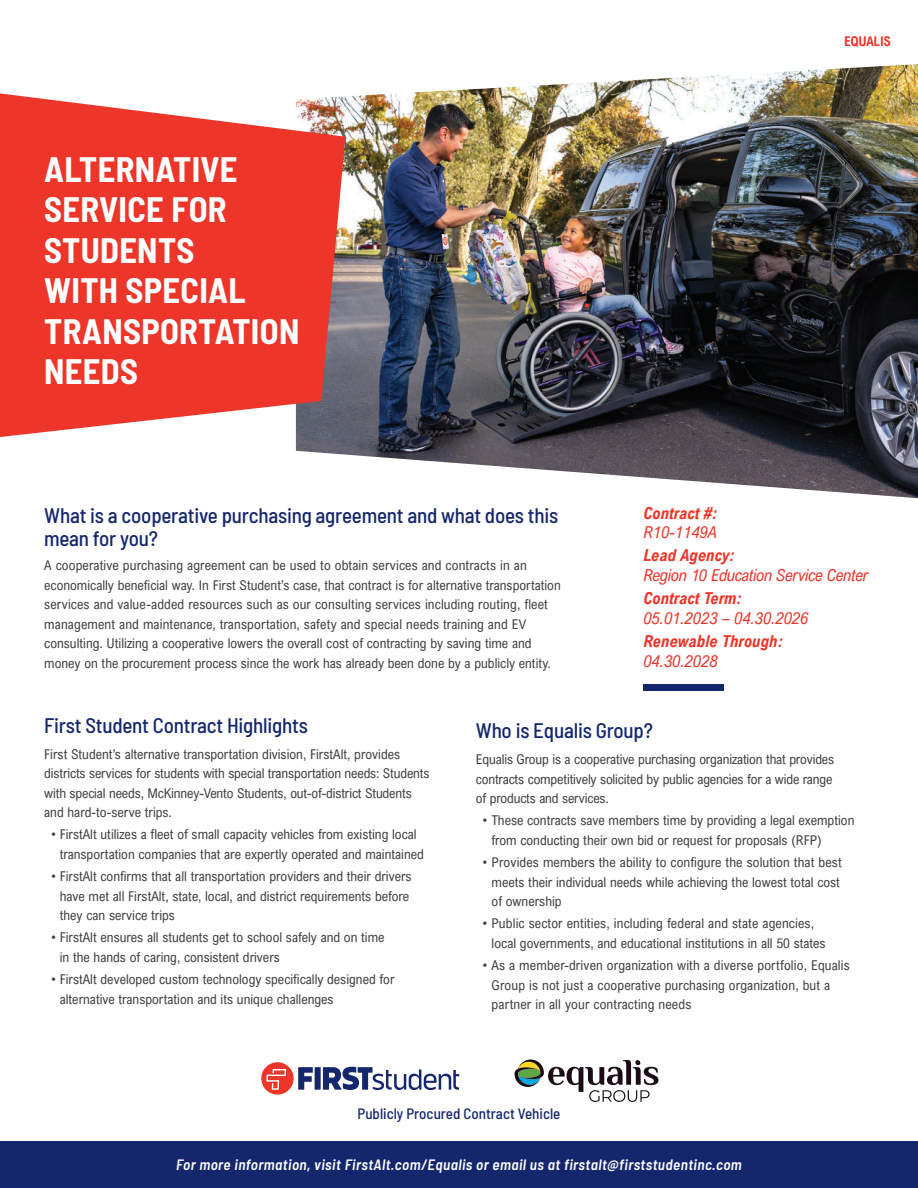
<style>
.page{position:relative;width:918px;height:1188px;background:#fff}
.page>*{position:absolute;margin:0;border:0;box-sizing:border-box;transform-origin:0 0}
.t1{font:700 semi-condensed 34.5px/40.5px "Barlow";letter-spacing:.01em;color:#fff}
.t2{font:500 semi-condensed 21px/22.5px "Barlow";letter-spacing:-.01em;color:#15276c}
.t3{font:italic 16.5px "Arial Nova Cond";letter-spacing:-.015em;color:#ee3529}
.t4{font:italic 700 16.5px "Arial Nova Cond";color:#ee3529}
.t5{font:italic 600 semi-condensed 15px "Barlow";letter-spacing:.03em;color:#fff}
.t6{font:500 semi-condensed 15px "Barlow";color:#15276c}
.t7{font:13.5px/19.5px "Arial Nova Cond";color:#3f3f3f}
.t8{font:700 13.5px "Arial Nova Cond";letter-spacing:-.02em;color:#ee3529}
</style>
<div class="page">
<div style="left:0;top:1142px;width:918px;height:46px;background:#15276c"></div>
<img style="left:296px;top:64px;width:622px;height:434px">
<svg style="left:0;top:93px;width:345px;height:344px;background:#ea4b41"></svg>
<div style="left:261px;top:1062px;width:33px;height:33px;background:#ee3529;border-radius:50%"></div>
<svg style="left:266px;top:1069px;width:20px;height:21px"></svg>
<div style="left:315px;top:1067px;width:6px;height:23px;background:#15276c"></div>
<svg style="left:323px;top:1067px;width:136px;height:23px"></svg>
<svg style="left:298px;top:1067px;width:15px;height:23px"></svg>
<svg style="left:515px;top:1059px;width:144px;height:43px"></svg>
<div style="left:643px;top:684px;width:81px;height:7px;background:#15276c"></div>
<h1 class="t1" style="left:44px;top:150px;width:257px">ALTERNATIVE<br>SERVICE FOR<br>STUDENTS<br>WITH SPECIAL<br>TRANSPORTATION<br>NEEDS</h1>
<h2 class="t2" style="left:44px;top:507px;width:515px">What is a cooperative purchasing agreement and what does this mean for you?</h2>
<p class="t7" style="left:44px;top:557px;width:518px">A cooperative purchasing agreement can be used to obtain services and contracts in an economically beneficial way. In First Student’s case, that contract is for alternative transportation services and value-added resources such as our consulting services including routing, fleet management and maintenance, transportation, safety and special needs training and EV consulting. Utilizing a cooperative lowers the overall cost of contracting by saving time and money on the procurement process since the work has already been done by a publicly entity.</p>
<p class="t8" style="left:844px;top:33px;width:48px">EQUALIS</p>
<p class="t4" style="left:643px;top:507px;width:76px">Contract #:</p>
<p class="t3" style="left:643px;top:526px;width:75px">R10-1149A</p>
<p class="t4" style="left:643px;top:549px;width:93px">Lead Agency:</p>
<p class="t3" style="left:643px;top:569px;width:226px">Region 10 Education Service Center</p>
<p class="t4" style="left:643px;top:592px;width:100px">Contract Term:</p>
<p class="t3" style="left:643px;top:612px;width:167px">05.01.2023 – 04.30.2026</p>
<p class="t4" style="left:643px;top:635px;width:141px">Renewable Through:</p>
<p class="t3" style="left:643px;top:654px;width:76px">04.30.2028</p>
<h2 class="t2" style="left:44px;top:716px;width:265px">First Student Contract Highlights</h2>
<p class="t7" style="left:44px;top:744px;width:387px">First Student’s alternative transportation division, FirstAlt, provides districts services for students with special transportation needs: Students with special needs, McKinney-Vento Students, out-of-district Students and hard-to-serve trips.</p>
<p class="t7" style="left:60px;top:825px;width:366px;text-indent:-9px">• FirstAlt utilizes a fleet of small capacity vehicles from existing local transportation companies that are expertly operated and maintained</p>
<p class="t7" style="left:60px;top:866px;width:353px;text-indent:-9px">• FirstAlt confirms that all transportation providers and their drivers have met all FirstAlt, state, local, and district requirements before they can service trips</p>
<p class="t7" style="left:60px;top:928px;width:326px;text-indent:-9px">• FirstAlt ensures all students get to school safely and on time in the hands of caring, consistent drivers</p>
<p class="t7" style="left:60px;top:969px;width:336px;text-indent:-9px">• FirstAlt developed custom technology specifically designed for alternative transportation and its unique challenges</p>
<h2 class="t2" style="left:476px;top:721px;width:179px">Who is Equalis Group?</h2>
<p class="t7" style="left:476px;top:750px;width:360px">Equalis Group is a cooperative purchasing organization that provides contracts competitively solicited by public agencies for a wide range of products and services.</p>
<p class="t7" style="left:491px;top:811px;width:365px;text-indent:-9px">• These contracts save members time by providing a legal exemption from conducting their own bid or request for proposals (RFP)</p>
<p class="t7" style="left:492px;top:852px;width:352px;text-indent:-9px">• Provides members the ability to configure the solution that best meets their individual needs while achieving the lowest total cost of ownership</p>
<p class="t7" style="left:492px;top:914px;width:336px;text-indent:-9px">• Public sector entities, including federal and state agencies, local governments, and educational institutions in all 50 states</p>
<p class="t7" style="left:492px;top:955px;width:360px;text-indent:-9px">• As a member-driven organization with a diverse portfolio, Equalis<br>Group is not just a cooperative purchasing organization, but a partner in all your contracting needs</p>
<p class="t6" style="left:358px;top:1109px;width:204px">Publicly Procured Contract Vehicle</p>
<p class="t5" style="left:176px;top:1159px;width:567px">For more information, visit FirstAlt.com/Equalis or email us at firstalt@firststudentinc.com</p>
</div>
